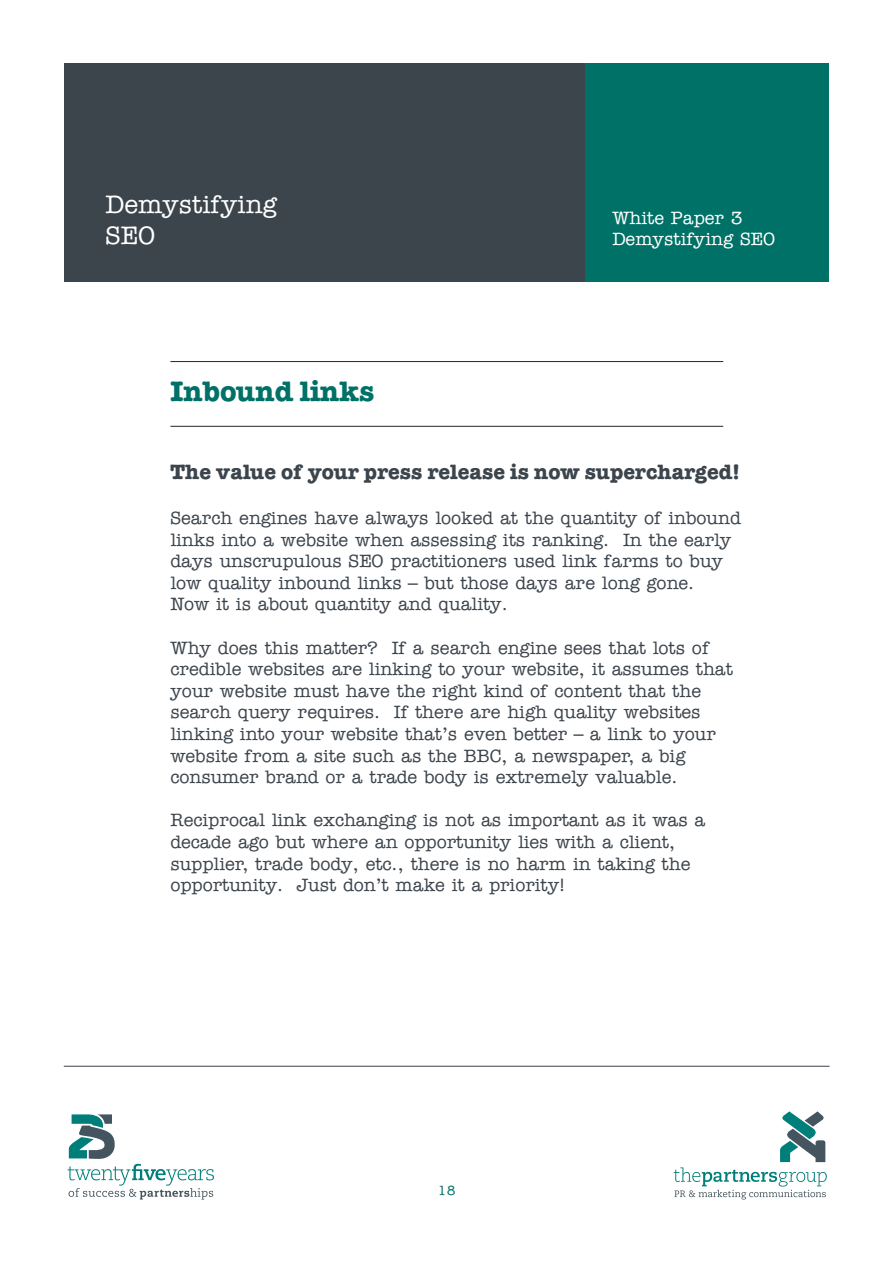
<style>
.page{position:relative;width:893px;height:1263px;background:#fff}
.page>*{position:absolute;margin:0;border:0;box-sizing:border-box;transform-origin:0 0}
.t1{font:700 28.5px "American Typewriter";color:#007166}
.t2{font:500 25.5px/30.6px "American Typewriter";color:#fff}
.t3{font:700 21px "American Typewriter";color:#3c444c}
.t4{font:500 18px/21.6px "American Typewriter";color:#3c444c}
.t5{font:500 18px/21.6px "American Typewriter";color:#fff}
.t6{font:500 13.5px "American Typewriter";color:#007166}
</style>
<div class="page">
<svg style="left:674px;top:1111px;width:153px;height:88px"></svg>
<svg style="left:68px;top:1114px;width:146px;height:85px"></svg>
<hr style="left:64px;top:1066px;width:766px;height:1px;background:#3c444c">
<hr style="left:170px;top:361px;width:553px;height:1px;background:#272627">
<hr style="left:170px;top:426px;width:553px;height:1px;background:#272627">
<div style="left:64px;top:64px;width:520px;height:218px;background:#3c444c"></div>
<div style="left:585px;top:64px;width:244px;height:218px;background:#007166"></div>
<h2 class="t2" style="left:106px;top:192px;width:173px">Demystifying<br>SEO</h2>
<h1 class="t1" style="left:170px;top:382px;width:205px">Inbound links</h1>
<p class="t5" style="left:612px;top:208px;width:164px">White Paper 3<br>Demystifying SEO</p>
<p class="t3" style="left:170px;top:465px;width:571px">The value of your press release is now supercharged!</p>
<p class="t4" style="left:170px;top:509px;width:572px">Search engines have always looked at the quantity of inbound links into a website when assessing its ranking. In the early days unscrupulous SEO practitioners used link farms to buy low quality inbound links – but those days are long gone.<br>Now it is about quantity and quality.</p>
<p class="t4" style="left:170px;top:638px;width:564px">Why does this matter? If a search engine sees that lots of credible websites are linking to your website, it assumes that your website must have the right kind of content that the search query requires. If there are high quality websites linking into your website that’s even better – a link to your website from a site such as the BBC, a newspaper, a big consumer brand or a trade body is extremely valuable.</p>
<p class="t4" style="left:170px;top:811px;width:536px">Reciprocal link exchanging is not as important as it was a decade ago but where an opportunity lies with a client, supplier, trade body, etc., there is no harm in taking the opportunity. Just don’t make it a priority!</p>
<p class="t6" style="left:438px;top:1186px;width:19px">18</p>
</div>
